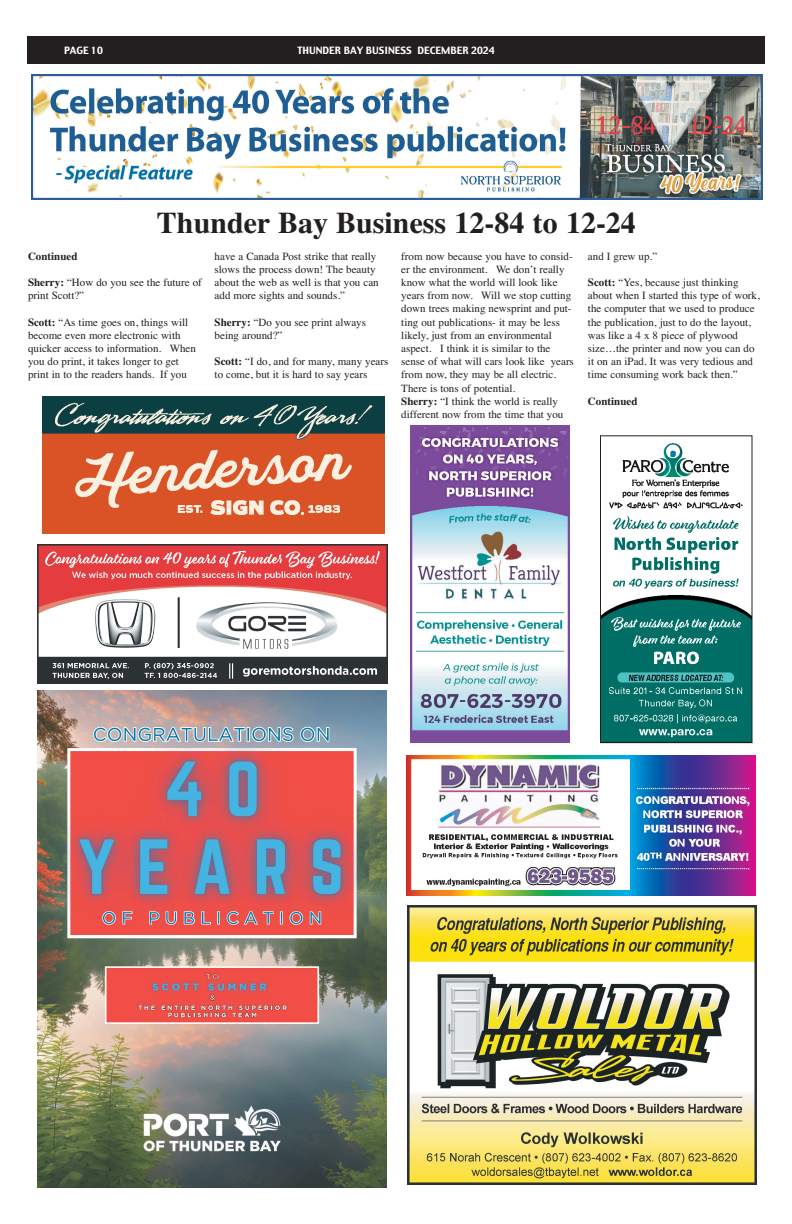
<style>
.page{position:relative;width:792px;height:1224px;background:#fff}
.page>*{position:absolute;margin:0;border:0;box-sizing:border-box;transform-origin:0 0}
.t1{font:700 30px "Times";color:#231f20}
.t2{font:11px/13.2px "Times";color:#231f20}
.t3{font:700 11px "Times";color:#231f20}
.t4{font:10px "Charcoal";color:#fff}
.s1{font-weight:700}
</style>
<div class="page">
<div style="left:27px;top:36px;width:738px;height:27px;background:#231f20"></div>
<img style="left:32px;top:74px;width:731px;height:125px">
<img style="left:407px;top:905px;width:349px;height:279px">
<img style="left:406px;top:756px;width:349px;height:140px">
<img style="left:411px;top:425px;width:158px;height:317px">
<img style="left:38px;top:690px;width:349px;height:498px">
<img style="left:602px;top:443px;width:148px;height:298px">
<div style="left:600px;top:435px;width:152px;height:308px;border:1px solid #231f20"></div>
<img style="left:38px;top:544px;width:349px;height:140px">
<img style="left:43px;top:397px;width:342px;height:137px">
<p class="t4" style="left:64px;top:46px;width:41px">PAGE 10</p>
<p class="t4" style="left:298px;top:46px;width:198px">THUNDER BAY BUSINESS DECEMBER 2024</p>
<h1 class="t1" style="left:157px;top:212px;width:481px">Thunder Bay Business 12-84 to 12-24</h1>
<p class="t3" style="left:28px;top:252px;width:51px">Continued</p>
<p class="t2" style="left:28px;top:277px;width:175px"><span class="s1">Sherry:</span> “How do you see the future of print Scott?”</p>
<p class="t2" style="left:28px;top:316px;width:170px"><span class="s1">Scott:</span> “As time goes on, things will become even more electronic with quicker access to information. When you do print, it takes longer to get print in to the readers hands. If you</p>
<p class="t2" style="left:215px;top:250px;width:166px">have a Canada Post strike that really slows the process down! The beauty about the web as well is that you can add more sights and sounds.”</p>
<p class="t2" style="left:215px;top:316px;width:153px"><span class="s1">Sherry:</span> “Do you see print always being around?”</p>
<p class="t2" style="left:215px;top:356px;width:175px"><span class="s1">Scott:</span> “I do, and for many, many years to come, but it is hard to say years</p>
<p class="t2" style="left:401px;top:250px;width:174px">from now because you have to consid&shy;er the environment. We don’t really know what the world will look like years from now. Will we stop cutting down trees making newsprint and put&shy;ting out publications- it may be less likely, just from an environmental aspect. I think it is similar to the sense of what will cars look like years from now, they may be all electric.<br>There is tons of potential.<br><span class="s1">Sherry:</span> “I think the world is really different now from the time that you</p>
<p class="t2" style="left:588px;top:250px;width:71px">and I grew up.”</p>
<p class="t2" style="left:588px;top:277px;width:173px"><span class="s1">Scott:</span> “Yes, because just thinking about when I started this type of work, the computer that we used to produce the publication, just to do the layout, was like a 4 x 8 piece of plywood size…the printer and now you can do it on an iPad. It was very tedious and time consuming work back then.”</p>
<p class="t3" style="left:588px;top:397px;width:51px">Continued</p>
</div>
